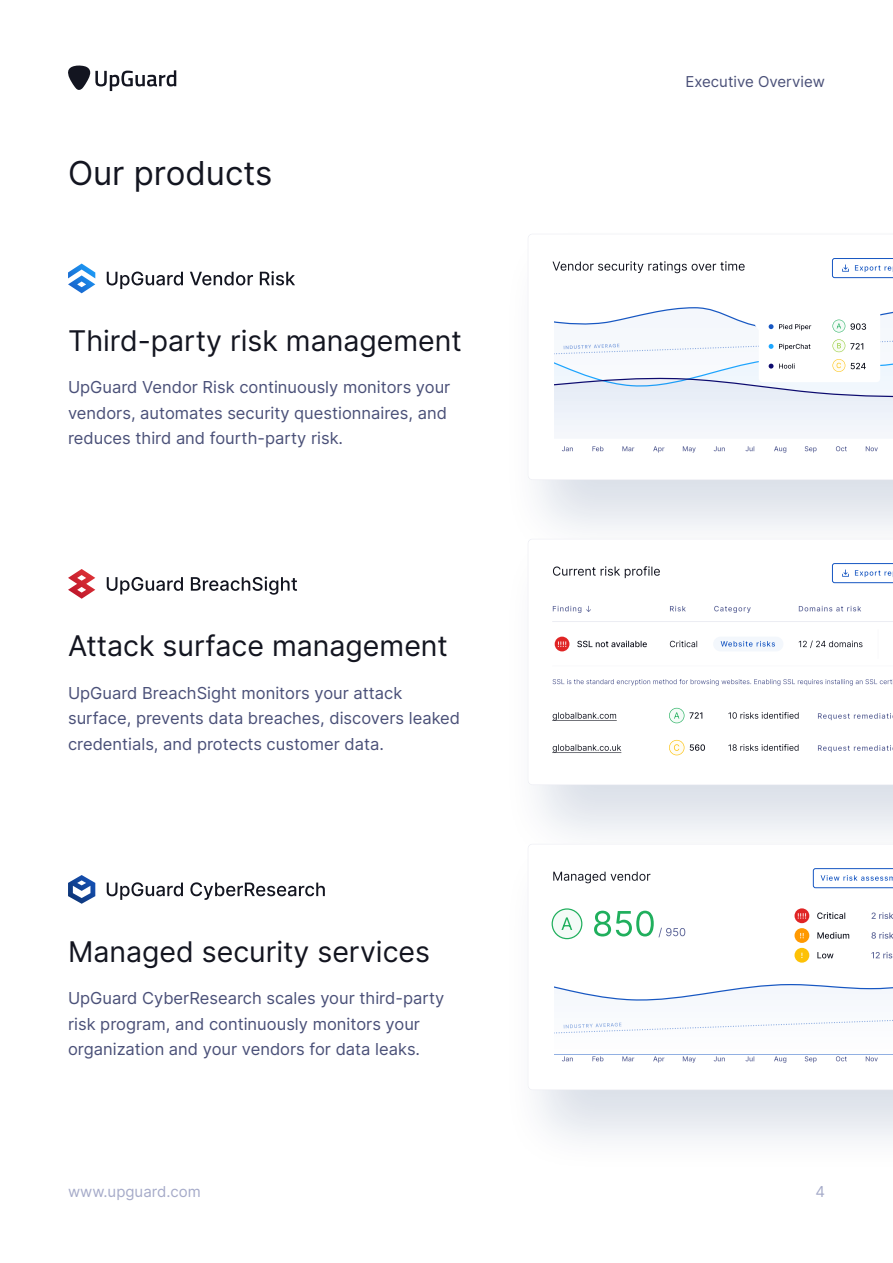
<style>
.page{position:relative;width:893px;height:1263px;background:#fff}
.page>*{position:absolute;margin:0;border:0;box-sizing:border-box;transform-origin:0 0}
.t1{font:33px "Inter";color:#131520}
.t2{font:28.5px "Inter";color:#131520}
.t3{font:16.5px/25.5px "Inter";color:#4a5078}
.t4{font:15px "Inter";color:#4a5078}
.t5{font:15px "Inter";color:#a6abc9}
</style>
<div class="page">
<svg style="left:68px;top:65px;width:108px;height:26px"></svg>
<svg style="left:68px;top:569px;width:27px;height:30px"></svg>
<svg style="left:107px;top:577px;width:76px;height:17px"></svg>
<svg style="left:191px;top:577px;width:106px;height:18px"></svg>
<svg style="left:68px;top:875px;width:27px;height:29px"></svg>
<svg style="left:107px;top:882px;width:76px;height:18px"></svg>
<svg style="left:190px;top:882px;width:135px;height:18px"></svg>
<svg style="left:68px;top:264px;width:27px;height:29px"></svg>
<svg style="left:107px;top:272px;width:76px;height:17px"></svg>
<svg style="left:190px;top:272px;width:63px;height:13px"></svg>
<svg style="left:260px;top:271px;width:35px;height:14px"></svg>
<div style="left:501px;top:223px;width:392px;height:341px;background:#0c2f69;opacity:.15"></div>
<svg style="left:528px;top:234px;width:365px;height:246px"></svg>
<div style="left:501px;top:528px;width:392px;height:341px;background:#0c2f69;opacity:.15"></div>
<svg style="left:528px;top:539px;width:365px;height:246px"></svg>
<div style="left:501px;top:833px;width:392px;height:341px;background:#0c2f69;opacity:.15"></div>
<svg style="left:528px;top:844px;width:365px;height:246px"></svg>
<h1 class="t1" style="left:68px;top:149px;width:206px">Our products</h1>
<h2 class="t2" style="left:68px;top:320px;width:395px">Third-party risk management</h2>
<p class="t3" style="left:68px;top:374px;width:384px">UpGuard Vendor Risk continuously monitors your vendors, automates security questionnaires, and reduces third and fourth-party risk.</p>
<h2 class="t2" style="left:68px;top:625px;width:381px">Attack surface management</h2>
<p class="t3" style="left:68px;top:680px;width:394px">UpGuard BreachSight monitors your attack surface, prevents data breaches, discovers leaked credentials, and protects customer data.</p>
<h2 class="t2" style="left:68px;top:931px;width:363px">Managed security services</h2>
<p class="t3" style="left:68px;top:985px;width:378px">UpGuard CyberResearch scales your third-party risk program, and continuously monitors your organization and your vendors for data leaks.</p>
<p class="t4" style="left:685px;top:70px;width:141px">Executive Overview</p>
<p class="t5" style="left:68px;top:1180px;width:134px">www.upguard.com</p>
<p class="t5" style="left:815px;top:1180px;width:11px">4</p>
</div>
